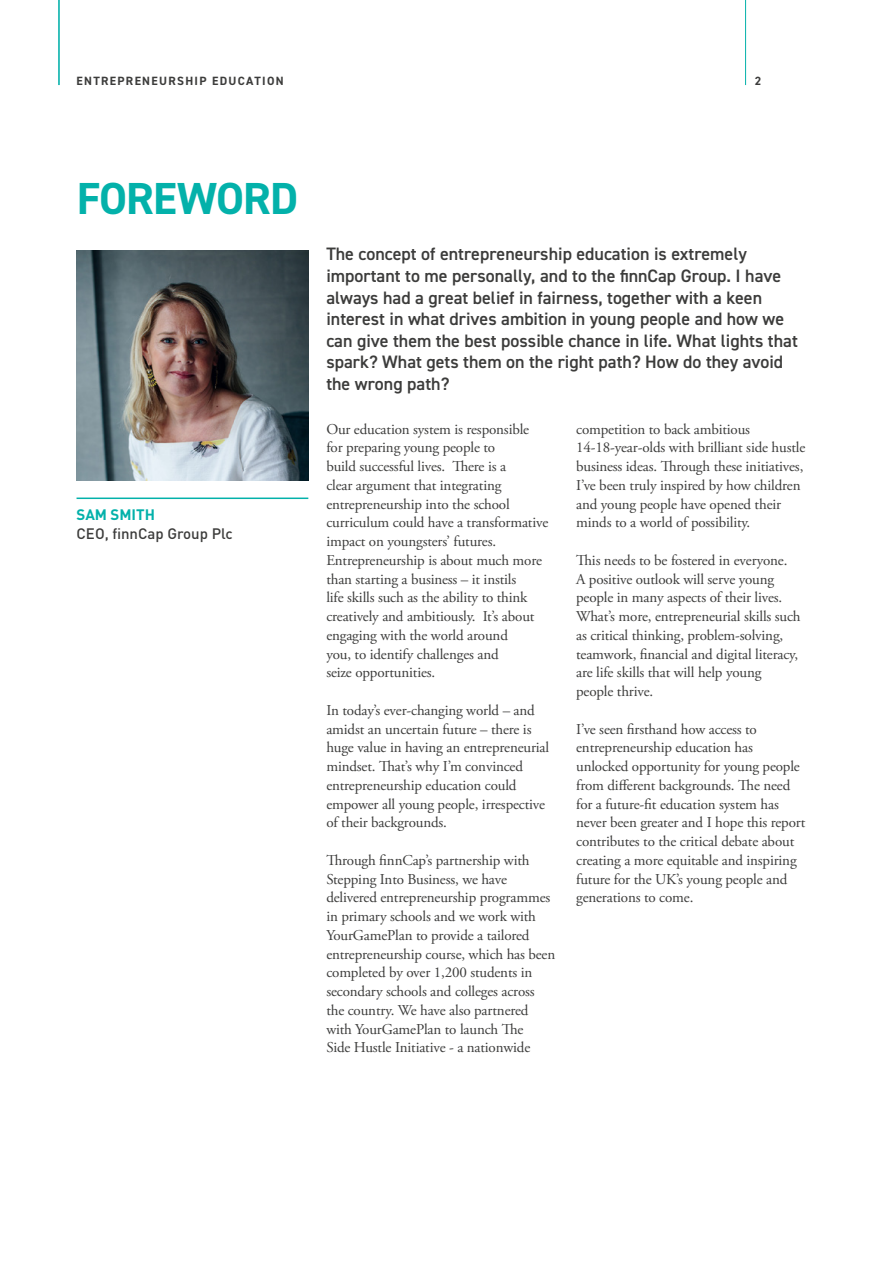
<style>
.page{position:relative;width:893px;height:1263px;background:#fff}
.page>*{position:absolute;margin:0;border:0;box-sizing:border-box;transform-origin:0 0}
.t1{font:700 45px "DIN2014";letter-spacing:-.025em;color:#03b1aa}
.t2{font:600 18px/21.6px "DIN2014";color:#3c3c3b}
.t3{font:15px/18.8px "Adobe Garamond Pro";letter-spacing:-.01em;color:#3c3c3b}
.t4{font:500 15px "DIN";color:#3c3c3b}
.t5{font:700 15px "DIN";color:#03b1aa}
.t6{font:700 12px "DIN2014";letter-spacing:.11em;color:#3c3c3b}
</style>
<div class="page">
<hr style="left:77px;top:497px;width:231px;height:2px;background:#03b1aa">
<img style="left:77px;top:251px;width:231px;height:229px">
<hr style="left:745px;top:0;width:1px;height:85px;background:#03b1aa">
<hr style="left:58px;top:0;width:1px;height:85px;background:#03b1aa">
<hr style="left:59px;top:0;width:1px;height:85px;background:#03b1aa">
<p class="t6" style="left:77px;top:73px;width:209px">ENTREPRENEURSHIP EDUCATION</p>
<p class="t6" style="left:755px;top:73px;width:8px">2</p>
<h1 class="t1" style="left:77px;top:169px;width:223px">FOREWORD</h1>
<p class="t5" style="left:77px;top:505px;width:80px">SAM SMITH</p>
<p class="t4" style="left:77px;top:524px;width:158px">CEO, finnCap Group Plc</p>
<p class="t2" style="left:326px;top:243px;width:473px">The concept of entrepreneurship education is extremely important to me personally, and to the finnCap Group. I have always had a great belief in fairness, together with a keen interest in what drives ambition in young people and how we can give them the best possible chance in life. What lights that spark? What gets them on the right path? How do they avoid the wrong path?</p>
<p class="t3" style="left:326px;top:420px;width:223px">Our education system is responsible for preparing young people to<br>build successful lives. There is a<br>clear argument that integrating entrepreneurship into the school curriculum could have a transformative impact on youngsters’ futures.<br>Entrepreneurship is about much more than starting a business – it instils<br>life skills such as the ability to think creatively and ambitiously. It’s about engaging with the world around<br>you, to identify challenges and<br>seize opportunities.</p>
<p class="t3" style="left:326px;top:701px;width:224px">In today’s ever-changing world – and amidst an uncertain future – there is huge value in having an entrepreneurial mindset. That’s why I’m convinced entrepreneurship education could empower all young people, irrespective of their backgrounds.</p>
<p class="t3" style="left:326px;top:851px;width:230px">Through finnCap’s partnership with Stepping Into Business, we have delivered entrepreneurship programmes in primary schools and we work with YourGamePlan to provide a tailored entrepreneurship course, which has been completed by over 1,200 students in secondary schools and colleges across the country. We have also partnered with YourGamePlan to launch The<br>Side Hustle Initiative - a nationwide</p>
<p class="t3" style="left:576px;top:420px;width:231px">competition to back ambitious 14-18-year-olds with brilliant side hustle business ideas. Through these initiatives, I’ve been truly inspired by how children and young people have opened their minds to a world of possibility.</p>
<p class="t3" style="left:576px;top:551px;width:226px">This needs to be fostered in everyone.<br>A positive outlook will serve young people in many aspects of their lives.<br>What’s more, entrepreneurial skills such as critical thinking, problem-solving, teamwork, financial and digital literacy, are life skills that will help young people thrive.</p>
<p class="t3" style="left:576px;top:720px;width:231px">I’ve seen firsthand how access to entrepreneurship education has unlocked opportunity for young people from different backgrounds. The need for a future-fit education system has never been greater and I hope this report contributes to the critical debate about creating a more equitable and inspiring future for the UK’s young people and generations to come.</p>
</div>
